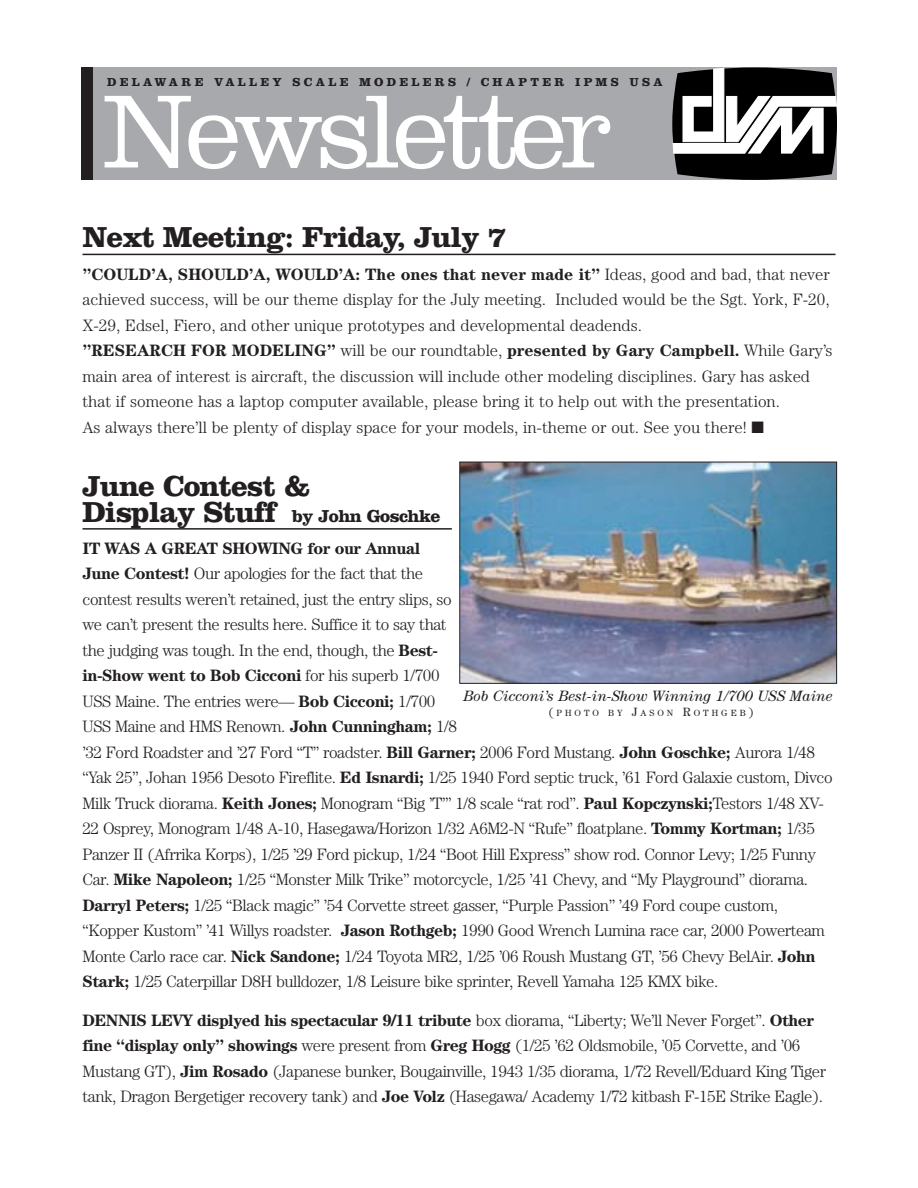
<style>
.page{position:relative;width:918px;height:1188px;background:#fff}
.page>*{position:absolute;margin:0;border:0;box-sizing:border-box;transform-origin:0 0}
.t1{font:300 108px "Clarendon";letter-spacing:-.06em;color:#fff}
.t2{font:700 30px "Clarendon";letter-spacing:-.03em;color:#231f20}
.t3{font:700 18px "Clarendon";letter-spacing:-.03em;color:#231f20}
.t4{font:300 16.5px/25.5px "Century";letter-spacing:-.025em;color:#231f20}
.t5{font:300 16.5px/25.5px "Century";color:#231f20}
.t6{font:italic 15px "Century";color:#231f20}
.t7{font:700 12px "Clarendon";letter-spacing:.275em;color:#231f20}
.t8{font:9px "Century";letter-spacing:.335em;color:#231f20}
.s1{font-weight:700}
.s2{font-size:30px}
.s3{font-size:12px}
</style>
<div class="page">
<hr style="left:82px;top:254px;width:754px;height:1px;background:#231f20">
<hr style="left:82px;top:528px;width:370px;height:2px;background:#231f20">
<div style="left:81px;top:68px;width:756px;height:112px;background:#a7a9ac"></div>
<svg style="left:672px;top:68px;width:165px;height:112px;background:#656566"></svg>
<div style="left:81px;top:68px;width:12px;height:112px;background:#231f20"></div>
<img style="left:461px;top:464px;width:374px;height:218px">
<div style="left:459px;top:462px;width:378px;height:222px;border:1px solid #231f20"></div>
<p class="t7" style="left:107px;top:78px;width:557px">DELAWARE VALLEY SCALE MODELERS / CHAPTER IPMS USA</p>
<h1 class="t1" style="left:103px;top:96px;width:512px">Newsletter</h1>
<h2 class="t2" style="left:82px;top:227px;width:425px">Next Meeting: Friday, July 7</h2>
<p class="t5" style="left:82px;top:263px;width:752px"><span class="s1">”COULD’A, SHOULD’A, WOULD’A: The ones that never made it”</span> Ideas, good and bad, that never achieved success, will be our theme display for the July meeting. Included would be the Sgt. York, F-20, X-29, Edsel, Fiero, and other unique prototypes and developmental deadends.<br><span class="s1">”RESEARCH FOR MODELING”</span> will be our roundtable, <span class="s1">presented by Gary Campbell.</span> While Gary’s main area of interest is aircraft, the discussion will include other modeling disciplines. Gary has asked that if someone has a laptop computer available, please bring it to help out with the presentation.<br>As always there’ll be plenty of display space for your models, in-theme or out. See you there! ■</p>
<h2 class="t2" style="left:82px;top:476px;width:230px">June Contest &amp;</h2>
<p class="t3" style="left:82px;top:510px;width:360px"><span class="s2">Display Stuff</span> by John Goschke</p>
<p class="t4" style="left:82px;top:537px;width:752px"><span class="s1">IT WAS A GREAT SHOWING for our Annual<br>June Contest!</span> Our apologies for the fact that the<br>contest results weren’t retained, just the entry slips, so<br>we can’t present the results here. Suffice it to say that<br>the judging was tough. In the end, though, the <span class="s1">Best-<br>in-Show went to Bob Cicconi</span> for his superb 1/700<br>USS Maine. The entries were— <span class="s1">Bob Cicconi;</span> 1/700<br>USS Maine and HMS Renown. <span class="s1">John Cunningham;</span> 1/8<br>’32 Ford Roadster and ’27 Ford “T” roadster. <span class="s1">Bill Garner;</span> 2006 Ford Mustang. <span class="s1">John Goschke;</span> Aurora 1/48 “Yak 25”, Johan 1956 Desoto Fireflite. <span class="s1">Ed Isnardi;</span> 1/25 1940 Ford septic truck, ’61 Ford Galaxie custom, Divco Milk Truck diorama. <span class="s1">Keith Jones;</span> Monogram “Big ’T’” 1/8 scale “rat rod”. <span class="s1">Paul Kopczynski;</span>Testors 1/48 XV-22 Osprey, Monogram 1/48 A-10, Hasegawa/Horizon 1/32 A6M2-N “Rufe” floatplane. <span class="s1">Tommy Kortman;</span> 1/35<br>Panzer II (Afrrika Korps), 1/25 ’29 Ford pickup, 1/24 “Boot Hill Express” show rod. Connor Levy; 1/25 Funny Car. <span class="s1">Mike Napoleon;</span> 1/25 “Monster Milk Trike” motorcycle, 1/25 ’41 Chevy, and “My Playground” diorama.<br><span class="s1">Darryl Peters;</span> 1/25 “Black magic” ’54 Corvette street gasser, “Purple Passion” ’49 Ford coupe custom, “Kopper Kustom” ’41 Willys roadster. <span class="s1">Jason Rothgeb;</span> 1990 Good Wrench Lumina race car, 2000 Powerteam Monte Carlo race car. <span class="s1">Nick Sandone;</span> 1/24 Toyota MR2, 1/25 ’06 Roush Mustang GT, ’56 Chevy BelAir. <span class="s1">John Stark;</span> 1/25 Caterpillar D8H bulldozer, 1/8 Leisure bike sprinter, Revell Yamaha 125 KMX bike.</p>
<p class="t4" style="left:83px;top:1009px;width:745px"><span class="s1">DENNIS LEVY displyed his spectacular 9/11 tribute</span> box diorama, “Liberty; We’ll Never Forget”. <span class="s1">Other fine “display only” showings</span> were present from <span class="s1">Greg Hogg</span> (1/25 ’62 Oldsmobile, ’05 Corvette, and ’06<br>Mustang GT), <span class="s1">Jim Rosado</span> (Japanese bunker, Bougainville, 1943 1/35 diorama, 1/72 Revell/Eduard King Tiger tank, Dragon Bergetiger recovery tank) and <span class="s1">Joe Volz</span> (Hasegawa/ Academy 1/72 kitbash F-15E Strike Eagle).</p>
<p class="t6" style="left:464px;top:691px;width:370px">Bob Cicconi’s Best-in-Show Winning 1/700 USS Maine</p>
<p class="t8" style="left:549px;top:710px;width:206px"><span class="s3">(</span>PHOTO BY <span class="s3">J</span>ASON <span class="s3">R</span>OTHGEB<span class="s3">)</span></p>
</div>
